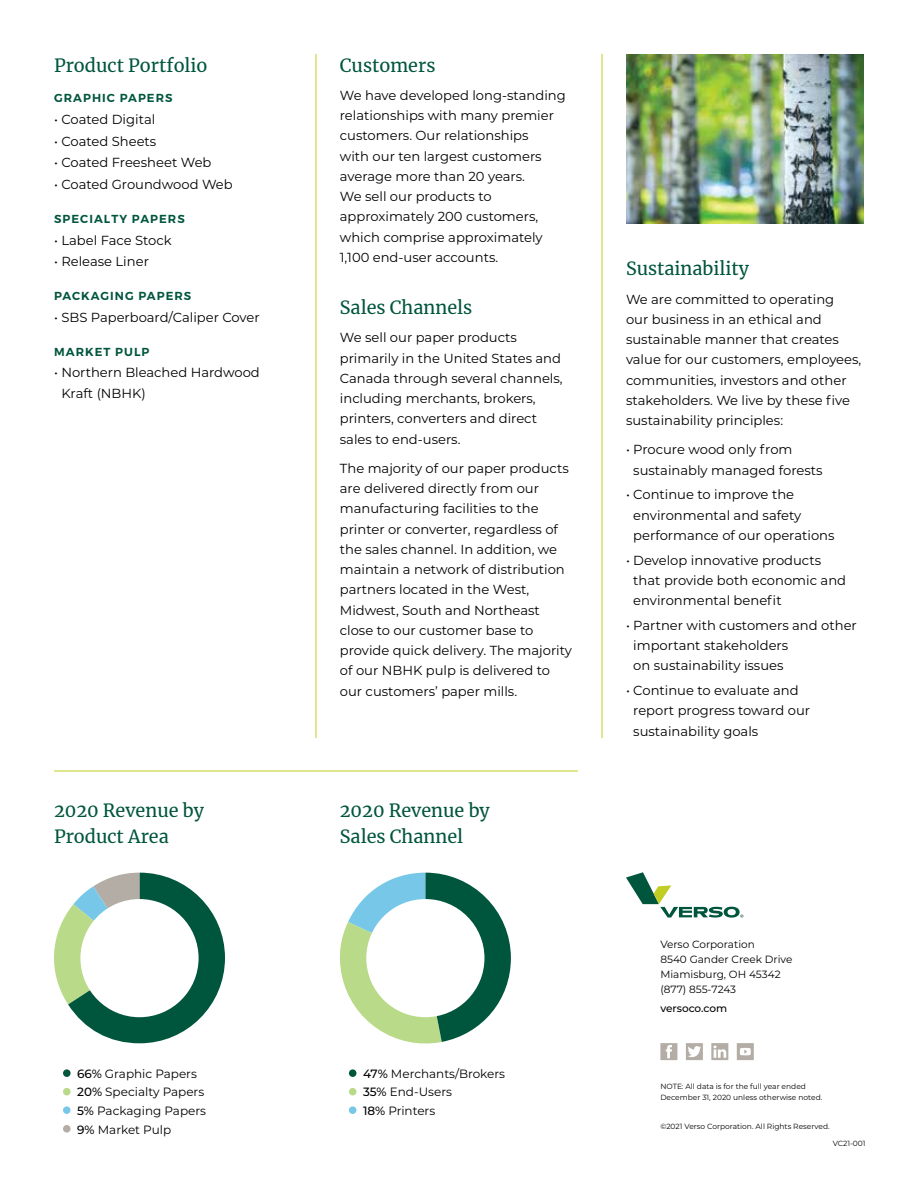
<style>
.page{position:relative;width:918px;height:1188px;background:#fff}
.page>*{position:absolute;margin:0;border:0;box-sizing:border-box;transform-origin:0 0}
.t1{font:18px/25.5px "Merriweather";color:#00553d}
.t2{font:13.2px/20.2px "Montserrat";color:#000}
.t3{font:12px/18.8px "Montserrat";color:#000}
.t4{font:600 11.7px "Montserrat";letter-spacing:.09em;color:#00553d}
.t5{font:10.5px/15px "Montserrat";color:#000}
.t6{font:500 10.5px "Montserrat";color:#000}
.t7{font:7.5px/11.2px "Montserrat";color:#000}
.s1{font-weight:500}
</style>
<div class="page">
<img style="left:626px;top:54px;width:238px;height:169px">
<hr style="left:602px;top:54px;width:1px;height:684px;background:#c2cd23">
<svg style="left:626px;top:872px;width:117px;height:46px"></svg>
<svg style="left:737px;top:1043px;width:17px;height:17px"></svg>
<svg style="left:660px;top:1043px;width:17px;height:17px"></svg>
<svg style="left:711px;top:1043px;width:17px;height:17px"></svg>
<svg style="left:686px;top:1043px;width:17px;height:17px"></svg>
<hr style="left:316px;top:54px;width:1px;height:684px;background:#c2cd23">
<svg style="left:339px;top:873px;width:172px;height:171px"></svg>
<div style="left:366px;top:899px;width:118px;height:118px;background:#fff;border-radius:50%"></div>
<div style="left:349px;top:1069px;width:7px;height:8px;background:#00553d;border-radius:50%"></div>
<div style="left:349px;top:1088px;width:7px;height:7px;background:#b9da89;border-radius:50%"></div>
<div style="left:349px;top:1106px;width:7px;height:8px;background:#77c8e8;border-radius:50%"></div>
<svg style="left:54px;top:873px;width:171px;height:170px"></svg>
<div style="left:80px;top:899px;width:119px;height:118px;background:#fff;border-radius:50%"></div>
<div style="left:63px;top:1069px;width:8px;height:8px;background:#00553d;border-radius:50%"></div>
<div style="left:63px;top:1088px;width:8px;height:7px;background:#b9da89;border-radius:50%"></div>
<div style="left:63px;top:1106px;width:8px;height:8px;background:#77c8e8;border-radius:50%"></div>
<div style="left:63px;top:1125px;width:8px;height:8px;background:#b3ada5;border-radius:50%"></div>
<hr style="left:54px;top:771px;width:524px;height:1px;background:#c2cd23">
<h1 class="t1" style="left:54px;top:52px;width:155px">Product Portfolio</h1>
<p class="t4" style="left:54px;top:91px;width:120px">GRAPHIC PAPERS</p>
<p class="t2" style="left:54px;top:109px;width:103px">• Coated Digital</p>
<p class="t2" style="left:54px;top:130px;width:104px">• Coated Sheets</p>
<p class="t2" style="left:54px;top:152px;width:159px">• Coated Freesheet Web</p>
<p class="t2" style="left:54px;top:174px;width:180px">• Coated Groundwood Web</p>
<p class="t4" style="left:54px;top:211px;width:132px">SPECIALTY PAPERS</p>
<p class="t2" style="left:54px;top:229px;width:119px">• Label Face Stock</p>
<p class="t2" style="left:54px;top:251px;width:96px">• Release Liner</p>
<p class="t4" style="left:54px;top:289px;width:139px">PACKAGING PAPERS</p>
<p class="t2" style="left:54px;top:307px;width:207px">• SBS Paperboard/Caliper Cover</p>
<p class="t4" style="left:54px;top:344px;width:97px">MARKET PULP</p>
<p class="t2" style="left:61px;top:362px;width:200px;text-indent:-7px">• Northern Bleached Hardwood<br>Kraft (NBHK)</p>
<h1 class="t1" style="left:54px;top:797px;width:152px">2020 Revenue by<br>Product Area</h1>
<p class="t3" style="left:77px;top:1064px;width:130px"><span class="s1">66%</span> Graphic Papers<br><span class="s1">20%</span> Specialty Papers<br><span class="s1">5%</span> Packaging Papers<br><span class="s1">9%</span> Market Pulp</p>
<h1 class="t1" style="left:340px;top:52px;width:97px">Customers</h1>
<p class="t2" style="left:340px;top:85px;width:227px">We have developed long-standing relationships with many premier customers. Our relationships<br>with our ten largest customers average more than 20 years.<br>We sell our products to approximately 200 customers, which comprise approximately<br>1,100 end-user accounts.</p>
<h1 class="t1" style="left:340px;top:294px;width:134px">Sales Channels</h1>
<p class="t2" style="left:340px;top:327px;width:224px">We sell our paper products primarily in the United States and<br>Canada through several channels, including merchants, brokers, printers, converters and direct sales to end-users.</p>
<p class="t2" style="left:340px;top:458px;width:234px">The majority of our paper products are delivered directly from our manufacturing facilities to the printer or converter, regardless of the sales channel. In addition, we maintain a network of distribution partners located in the West,<br>Midwest, South and Northeast close to our customer base to provide quick delivery. The majority of our NBHK pulp is delivered to our customers’ paper mills.</p>
<h1 class="t1" style="left:340px;top:797px;width:152px">2020 Revenue by<br>Sales Channel</h1>
<p class="t3" style="left:363px;top:1064px;width:144px"><span class="s1">47%</span> Merchants/Brokers<br><span class="s1">35%</span> End-Users<br><span class="s1">18%</span> Printers</p>
<h1 class="t1" style="left:626px;top:256px;width:125px">Sustainability</h1>
<p class="t2" style="left:626px;top:288px;width:237px">We are committed to operating<br>our business in an ethical and sustainable manner that creates value for our customers, employees, communities, investors and other stakeholders. We live by these five sustainability principles:</p>
<p class="t2" style="left:633px;top:439px;width:191px;text-indent:-7px">• Procure wood only from sustainably managed forests</p>
<p class="t2" style="left:633px;top:484px;width:203px;text-indent:-7px">• Continue to improve the environmental and safety performance of our operations</p>
<p class="t2" style="left:633px;top:549px;width:214px;text-indent:-7px">• Develop innovative products that provide both economic and environmental benefit</p>
<p class="t2" style="left:633px;top:615px;width:225px;text-indent:-7px">• Partner with customers and other important stakeholders<br>on sustainability issues</p>
<p class="t2" style="left:633px;top:680px;width:178px;text-indent:-7px">• Continue to evaluate and report progress toward our sustainability goals</p>
<p class="t5" style="left:660px;top:936px;width:134px">Verso Corporation<br>8540 Gander Creek Drive<br>Miamisburg, OH 45342 (877) 855-7243</p>
<p class="t6" style="left:660px;top:1001px;width:68px">versoco.com</p>
<p class="t7" style="left:660px;top:1081px;width:163px">NOTE: All data is for the full year ended<br>December 31, 2020 unless otherwise noted.</p>
<p class="t7" style="left:660px;top:1120px;width:171px">©2021 Verso Corporation. All Rights Reserved.</p>
<p class="t7" style="left:833px;top:1138px;width:34px">VC21-001</p>
</div>
